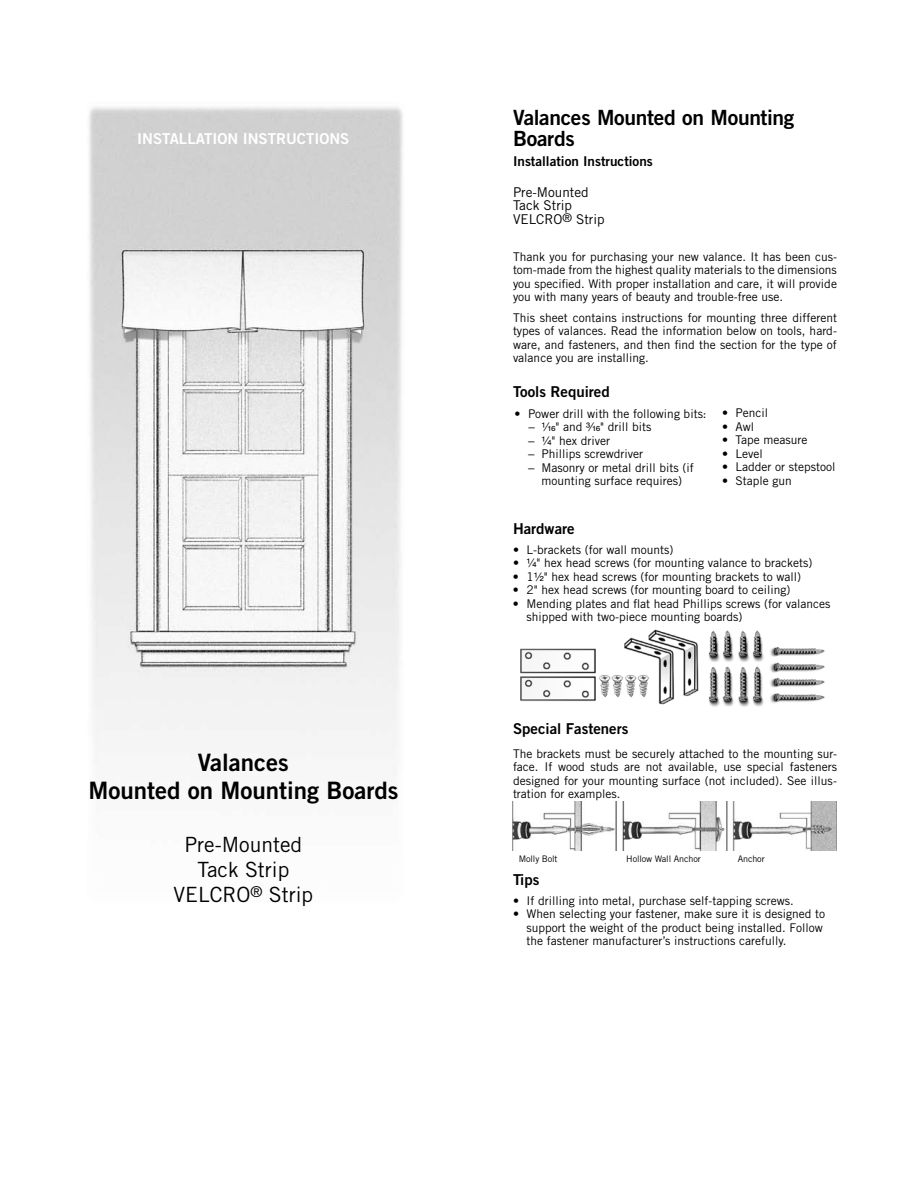
<style>
.page{position:relative;width:918px;height:1188px;background:#fff}
.page>*{position:absolute;margin:0;border:0;box-sizing:border-box;transform-origin:0 0}
.t1{font:24px/28.8px "Trade Gothic Bold Two";color:#000;text-align:center}
.t2{font:21px/25.2px "Trade Gothic";color:#000;text-align:center}
.t3{font:21px/21px "Trade Gothic Bold Two";letter-spacing:-.015em;color:#000}
.t4{font:15px "Trade Gothic Bold Two";color:#000}
.t5{font:15px "Trade Gothic Bold Two";color:#fff}
.t6{font:13.5px/13.5px "Trade Gothic";color:#000}
.t7{font:13.5px "Trade Gothic Bold Two";color:#000}
.t8{font:12px/13.5px "Trade Gothic";color:#000;text-align:justify}
.t9{font:9px "Trade Gothic";letter-spacing:-.01em;color:#000}
.s1{font-size:12px}
.s2{font-family:"Helvetica Fraction"}
</style>
<div class="page">
<img style="left:89px;top:107px;width:314px;height:641px">
<img style="left:520px;top:629px;width:305px;height:78px">
<img style="left:513px;top:801px;width:323px;height:49px">
<p class="t5" style="left:137px;top:129px;width:214px">INSTALLATION INSTRUCTIONS</p>
<h1 class="t1" style="left:88px;top:747px;width:312px">Valances<br>Mounted on Mounting Boards</h1>
<h2 class="t2" style="left:173px;top:831px;width:141px">Pre-Mounted<br>Tack Strip<br>VELCRO<sup>®</sup> Strip</h2>
<h2 class="t3" style="left:513px;top:107px;width:283px">Valances Mounted on Mounting<br>Boards</h2>
<p class="t7" style="left:513px;top:153px;width:141px">Installation Instructions</p>
<p class="t6" style="left:513px;top:185px;width:93px">Pre-Mounted<br>Tack Strip<br>VELCRO<span class="s1">®</span> Strip</p>
<p class="t8" style="left:513px;top:250px;width:326px">Thank you for purchasing your new valance. It has been cus&shy;tom-made from the highest quality materials to the dimensions you specified. With proper installation and care, it will provide you with many years of beauty and trouble-free use.</p>
<p class="t8" style="left:513px;top:310px;width:326px">This sheet contains instructions for mounting three different types of valances. Read the information below on tools, hard&shy;ware, and fasteners, and then find the section for the type of valance you are installing.</p>
<p class="t4" style="left:513px;top:382px;width:98px">Tools Required</p>
<p class="t8" style="left:514px;top:407px;width:194px">• Power drill with the following bits:</p>
<p class="t8" style="left:528px;top:420px;width:125px">− <span class="s2">¹⁄₁₆</span>" and <span class="s2">³⁄₁₆</span>" drill bits</p>
<p class="t8" style="left:528px;top:434px;width:84px">− <span class="s2">¹⁄₄</span>" hex driver</p>
<p class="t8" style="left:528px;top:447px;width:117px">− Phillips screwdriver</p>
<p class="t8" style="left:528px;top:461px;width:167px">− Masonry or metal drill bits (if</p>
<p class="t8" style="left:542px;top:474px;width:142px">mounting surface requires)</p>
<p class="t8" style="left:722px;top:406px;width:48px">• Pencil</p>
<p class="t8" style="left:722px;top:419px;width:33px">• Awl</p>
<p class="t8" style="left:722px;top:433px;width:87px">• Tape measure</p>
<p class="t8" style="left:722px;top:446px;width:42px">• Level</p>
<p class="t8" style="left:722px;top:460px;width:115px">• Ladder or stepstool</p>
<p class="t8" style="left:722px;top:473px;width:71px">• Staple gun</p>
<p class="t4" style="left:513px;top:519px;width:63px">Hardware</p>
<p class="t8" style="left:513px;top:543px;width:162px">• L-brackets (for wall mounts)</p>
<p class="t8" style="left:513px;top:556px;width:301px">• <span class="s2">¹⁄₄</span>" hex head screws (for mounting valance to brackets)</p>
<p class="t8" style="left:513px;top:570px;width:290px">• 1<span class="s2">¹⁄₂</span>" hex head screws (for mounting brackets to wall)</p>
<p class="t8" style="left:513px;top:583px;width:279px">• 2" hex head screws (for mounting board to ceiling)</p>
<p class="t8" style="left:526px;top:597px;width:305px;text-indent:-14px">• Mending plates and flat head Phillips screws (for valances shipped with two-piece mounting boards)</p>
<p class="t4" style="left:513px;top:719px;width:117px">Special Fasteners</p>
<p class="t8" style="left:513px;top:746px;width:326px">The brackets must be securely attached to the mounting sur&shy;face. If wood studs are not available, use special fasteners designed for your mounting surface (not included). See illus&shy;tration for examples.</p>
<p class="t9" style="left:519px;top:853px;width:40px">Molly Bolt</p>
<p class="t9" style="left:626px;top:853px;width:76px">Hollow Wall Anchor</p>
<p class="t9" style="left:738px;top:853px;width:29px">Anchor</p>
<p class="t4" style="left:513px;top:870px;width:28px">Tips</p>
<p class="t8" style="left:513px;top:894px;width:282px">• If drilling into metal, purchase self-tapping screws.</p>
<p class="t8" style="left:526px;top:907px;width:300px;text-align:left;text-indent:-14px">• When selecting your fastener, make sure it is designed to support the weight of the product being installed. Follow the fastener manufacturer’s instructions carefully.</p>
</div>
